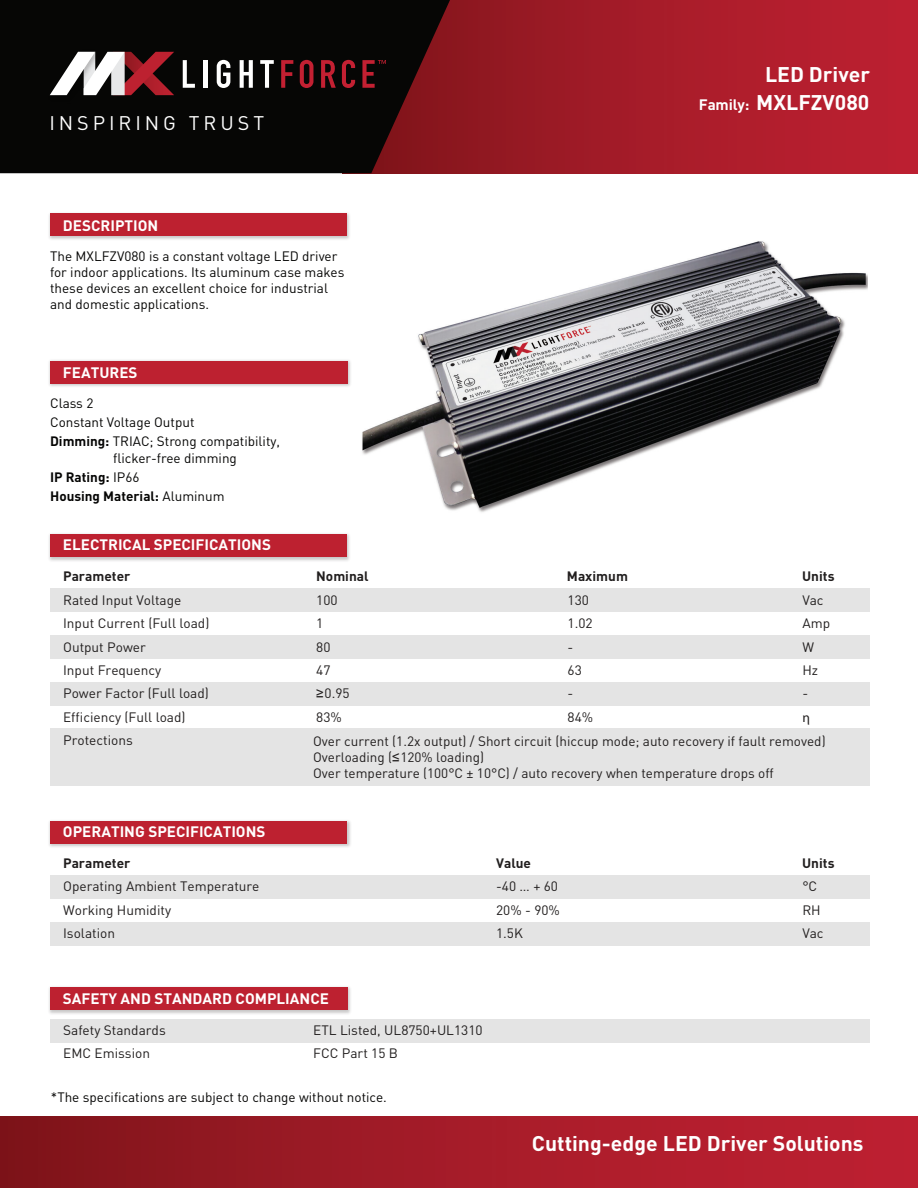
<style>
.page{position:relative;width:918px;height:1188px;background:#fff}
.page>*{position:absolute;margin:0;border:0;box-sizing:border-box;transform-origin:0 0}
.t1{font:700 21px/28.3px "DIN";color:#fff;text-align:right}
.t2{font:19.5px "DIN";letter-spacing:.2em;color:#fff}
.t3{font:700 15px "DIN";color:#fff}
.t4{font:13.5px/23.4px "DIN";color:#211e1e}
.t5{font:13.5px/19.2px "DIN";color:#050504}
.t6{font:700 13.5px "DIN";color:#211e1e}
.t7{font:13.5px "Myriad Pro";color:#211e1e}
.s1{font-weight:700}
.s2{font-size:15px}
.s3{font-family:"Arial"}
</style>
<div class="page">
<svg style="left:450px;top:0;width:468px;height:173px;background:#a71c29"></svg>
<svg style="left:0;top:0;width:450px;height:173px;background:#130707"></svg>
<div style="left:0;top:1117px;width:918px;height:71px;background:linear-gradient(to right,#82151b,#c32133)"></div>
<svg style="left:183px;top:60px;width:12px;height:28px"></svg>
<hr style="left:203px;top:60px;width:4px;height:28px;background:#fff">
<svg style="left:217px;top:60px;width:13px;height:28px"></svg>
<svg style="left:240px;top:60px;width:13px;height:28px"></svg>
<svg style="left:260px;top:60px;width:14px;height:28px"></svg>
<svg style="left:281px;top:60px;width:12px;height:28px"></svg>
<svg style="left:300px;top:60px;width:13px;height:28px"></svg>
<svg style="left:321px;top:60px;width:15px;height:28px"></svg>
<svg style="left:342px;top:60px;width:13px;height:28px"></svg>
<svg style="left:362px;top:60px;width:24px;height:28px"></svg>
<img style="left:46px;top:48px;width:58px;height:56px">
<svg style="left:50px;top:52px;width:124px;height:43px"></svg>
<div style="left:50px;top:922px;width:820px;height:23px;background:#e4e4e4"></div>
<div style="left:50px;top:875px;width:820px;height:23px;background:#e4e4e4"></div>
<img style="left:49px;top:820px;width:302px;height:27px">
<div style="left:50px;top:821px;width:297px;height:22px;background:#bd2130"></div>
<div style="left:50px;top:1019px;width:820px;height:23px;background:#e4e4e4"></div>
<img style="left:49px;top:986px;width:302px;height:28px">
<div style="left:50px;top:987px;width:297px;height:23px;background:#bd2130"></div>
<div style="left:50px;top:729px;width:820px;height:57px;background:#e4e4e4"></div>
<div style="left:50px;top:682px;width:820px;height:23px;background:#e4e4e4"></div>
<div style="left:50px;top:635px;width:820px;height:24px;background:#e4e4e4"></div>
<div style="left:50px;top:589px;width:820px;height:23px;background:#e4e4e4"></div>
<img style="left:49px;top:533px;width:301px;height:28px">
<div style="left:50px;top:534px;width:296px;height:23px;background:#bd2130"></div>
<img style="left:49px;top:360px;width:302px;height:27px">
<div style="left:50px;top:362px;width:298px;height:22px;background:#bd2130"></div>
<img style="left:49px;top:213px;width:301px;height:27px">
<div style="left:50px;top:214px;width:296px;height:22px;background:#bd2130"></div>
<img style="left:362px;top:241px;width:506px;height:271px">
<h2 class="t2" style="left:49px;top:110px;width:216px">INSPIRING TRUST</h2>
<p class="t3" style="left:63px;top:215px;width:97px">DESCRIPTION</p>
<p class="t5" style="left:50px;top:248px;width:296px;line-height:16.2px">The MXLFZV080 is a constant voltage LED driver for indoor applications. Its aluminum case makes these devices an excellent choice for industrial and domestic applications.</p>
<p class="t3" style="left:63px;top:363px;width:76px">FEATURES</p>
<p class="t5" style="left:50px;top:393px;width:232px">Class 2<br>Constant Voltage Output<br><span class="s1">Dimming:</span> TRIAC; Strong compatibility,</p>
<p class="t5" style="left:50px;top:448px;width:188px;text-indent:63px">flicker-free dimming<br><span class="s1">IP Rating:</span> IP66<br><span class="s1">Housing Material:</span> Aluminum</p>
<p class="t3" style="left:63px;top:535px;width:209px">ELECTRICAL SPECIFICATIONS</p>
<h1 class="t1" style="left:699px;top:59px;width:173px">LED Driver<br><span class="s2">Family:</span> MXLFZV080</h1>
<p class="t6" style="left:63px;top:568px;width:69px">Parameter</p>
<p class="t4" style="left:63px;top:588px;width:148px">Rated Input Voltage<br>Input Current (Full load)<br>Output Power<br>Input Frequency<br>Power Factor (Full load)<br>Efficiency (Full load)<br>Protections</p>
<p class="t4" style="left:802px;top:588px;width:29px">Vac<br>Amp<br>W<br>Hz<br>-</p>
<p class="t6" style="left:316px;top:568px;width:54px">Nominal</p>
<p class="t6" style="left:567px;top:568px;width:62px">Maximum</p>
<p class="t6" style="left:802px;top:568px;width:34px">Units</p>
<p class="t4" style="left:313px;top:588px;width:514px">100<br>1<br>80<br>47<br><span class="s3">≥</span>0.95<br>83%<br>Over current (1.2x output) / Short circuit (hiccup mode; auto recovery if fault removed)</p>
<p class="t4" style="left:313px;top:749px;width:462px;line-height:16.2px">Overloading (<span class="s3">≤</span>120% loading)<br>Over temperature (100°C ± 10°C) / auto recovery when temperature drops off</p>
<p class="t4" style="left:568px;top:588px;width:27px">130<br>1.02 -<br>63<br>-<br>84%</p>
<p class="t7" style="left:802px;top:709px;width:9px">η</p>
<p class="t3" style="left:63px;top:822px;width:204px">OPERATING SPECIFICATIONS</p>
<p class="t6" style="left:63px;top:854px;width:69px">Parameter</p>
<p class="t4" style="left:63px;top:874px;width:198px">Operating Ambient Temperature<br>Working Humidity<br>Isolation</p>
<p class="t4" style="left:802px;top:875px;width:23px">°C<br>RH<br>Vac</p>
<p class="t6" style="left:496px;top:854px;width:36px">Value</p>
<p class="t6" style="left:802px;top:854px;width:34px">Units</p>
<p class="t4" style="left:496px;top:875px;width:65px">-40 … + 60<br>20% - 90%<br>1.5K</p>
<p class="t3" style="left:63px;top:988px;width:267px">SAFETY AND STANDARD COMPLIANCE</p>
<p class="t4" style="left:63px;top:1018px;width:104px">Safety Standards<br>EMC Emission</p>
<p class="t4" style="left:313px;top:1018px;width:171px">ETL Listed, UL8750+UL1310<br>FCC Part 15 B</p>
<p class="t5" style="left:51px;top:1088px;width:337px">*The specifications are subject to change without notice.</p>
<h1 class="t1" style="left:532px;top:1128px;width:333px">Cutting-edge LED Driver Solutions</h1>
</div>
